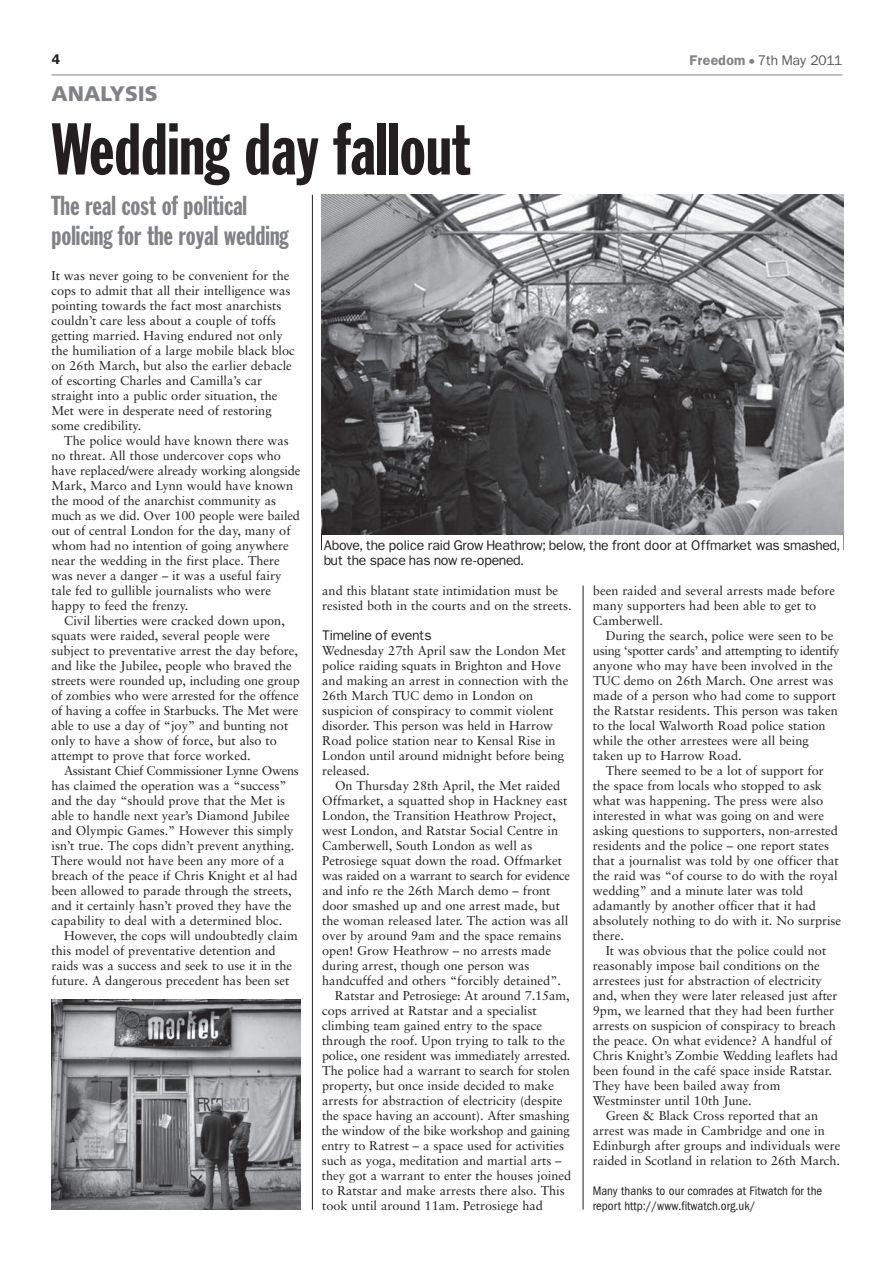
<style>
.page{position:relative;width:894px;height:1264px;background:#fff}
.page>*{position:absolute;margin:0;border:0;box-sizing:border-box;transform-origin:0 0}
.t1{font:72px "Franklin Gothic Extra Cond";color:#231f20}
.t2{font:27px/30px "Franklin Gothic Extra Cond";color:#808285}
.t3{font:900 21px "Frutiger";color:#808285}
.t4{font:12.75px/15px "Sabon";color:#231f20}
.t5{font:condensed 12.75px/15px "Franklin Gothic";color:#231f20}
.t6{font:12.75px "Sabon";letter-spacing:-.02em;color:#231f20}
.t7{font:12px/15px "Franklin";color:#231f20}
.t8{font:12px "Franklin";color:#57585a}
.t9{font:12px "Franklin Demi";color:#231f20}
.s1{font-family:"Franklin Demi";color:#808285}
.s2{color:#808285}
</style>
<div class="page">
<hr style="left:52px;top:75px;width:790px;height:1px;background:#808285">
<hr style="left:312px;top:195px;width:1px;height:1014px;background:#231f20">
<hr style="left:583px;top:586px;width:1px;height:623px;background:#231f20">
<img style="left:322px;top:194px;width:521px;height:341px">
<img style="left:52px;top:999px;width:249px;height:210px">
<p class="t9" style="left:52px;top:53px;width:10px">4</p>
<p class="t8" style="left:689px;top:54px;width:154px"><span class="s1">Freedom</span> <span class="s2">•</span> 7th May 2011</p>
<h3 class="t3" style="left:52px;top:86px;width:108px">ANALYSIS</h3>
<h1 class="t1" style="left:51px;top:123px;width:420px">Wedding day fallout</h1>
<h2 class="t2" style="left:52px;top:192px;width:239px">The real cost of political policing for the royal wedding</h2>
<p class="t4" style="left:51px;top:269px;width:245px">It was never going to be convenient for the cops to admit that all their intelligence was pointing towards the fact most anarchists couldn’t care less about a couple of toffs getting married. Having endured not only the humiliation of a large mobile black bloc on 26th March, but also the earlier debacle of escorting Charles and Camilla’s car straight into a public order situation, the Met were in desperate need of restoring some credibility.</p>
<p class="t4" style="left:51px;top:434px;width:251px;text-indent:13px">The police would have known there was no threat. All those undercover cops who have replaced/were already working alongside Mark, Marco and Lynn would have known the mood of the anarchist community as much as we did. Over 100 people were bailed out of central London for the day, many of whom had no intention of going anywhere near the wedding in the first place. There was never a danger – it was a useful fairy tale fed to gullible journalists who were happy to feed the frenzy.</p>
<p class="t4" style="left:51px;top:614px;width:250px;text-indent:13px">Civil liberties were cracked down upon, squats were raided, several people were subject to preventative arrest the day before, and like the Jubilee, people who braved the streets were rounded up, including one group of zombies who were arrested for the offence of having a coffee in Starbucks. The Met were able to use a day of “joy” and bunting not only to have a show of force, but also to attempt to prove that force worked.</p>
<p class="t4" style="left:51px;top:764px;width:249px;text-indent:13px">Assistant Chief Commissioner Lynne Owens has claimed the operation was a “success” and the day “should prove that the Met is able to handle next year’s Diamond Jubilee and Olympic Games.” However this simply isn’t true. The cops didn’t prevent anything.<br>There would not have been any more of a breach of the peace if Chris Knight et al had been allowed to parade through the streets, and it certainly hasn’t proved they have the capability to deal with a determined bloc.</p>
<p class="t4" style="left:51px;top:929px;width:248px;text-indent:13px">However, the cops will undoubtedly claim this model of preventative detention and raids was a success and seek to use it in the future. A dangerous precedent has been set</p>
<p class="t7" style="left:324px;top:538px;width:517px">Above, the police raid Grow Heathrow; below, the front door at Offmarket was smashed, but the space has now re-opened.</p>
<p class="t4" style="left:322px;top:584px;width:251px">and this blatant state intimidation must be resisted both in the courts and on the streets.</p>
<p class="t7" style="left:322px;top:628px;width:111px">Timeline of events</p>
<p class="t4" style="left:322px;top:644px;width:248px">Wednesday 27th April saw the London Met police raiding squats in Brighton and Hove and making an arrest in connection with the 26th March TUC demo in London on suspicion of conspiracy to commit violent disorder. This person was held in Harrow Road police station near to Kensal Rise in London until around midnight before being released.</p>
<p class="t4" style="left:335px;top:779px;width:227px">On Thursday 28th April, the Met raided</p>
<p class="t4" style="left:322px;top:794px;width:247px">Offmarket, a squatted shop in Hackney east</p>
<p class="t4" style="left:322px;top:809px;width:235px">London, the Transition Heathrow Project,</p>
<p class="t4" style="left:322px;top:824px;width:237px">west London, and Ratstar Social Centre in</p>
<p class="t4" style="left:322px;top:839px;width:212px">Camberwell, South London as well as</p>
<p class="t4" style="left:322px;top:854px;width:241px">Petrosiege squat down the road. Offmarket</p>
<p class="t6" style="left:322px;top:870px;width:250px">was raided on a warrant to search for evidence</p>
<p class="t4" style="left:322px;top:884px;width:230px">and info re the 26th March demo – front</p>
<p class="t4" style="left:322px;top:899px;width:239px">door smashed up and one arrest made, but</p>
<p class="t4" style="left:322px;top:914px;width:248px">the woman released later. The action was all</p>
<p class="t4" style="left:322px;top:929px;width:241px">over by around 9am and the space remains</p>
<p class="t4" style="left:322px;top:944px;width:230px">open! Grow Heathrow – no arrests made</p>
<p class="t4" style="left:322px;top:959px;width:209px">during arrest, though one person was</p>
<p class="t4" style="left:322px;top:974px;width:240px">handcuffed and others “forcibly detained”.</p>
<p class="t4" style="left:335px;top:989px;width:236px">Ratstar and Petrosiege: At around 7.15am,</p>
<p class="t4" style="left:322px;top:1004px;width:216px">cops arrived at Ratstar and a specialist</p>
<p class="t4" style="left:322px;top:1019px;width:222px">climbing team gained entry to the space</p>
<p class="t4" style="left:322px;top:1034px;width:244px">through the roof. Upon trying to talk to the</p>
<p class="t4" style="left:322px;top:1049px;width:250px">police, one resident was immediately arrested.</p>
<p class="t4" style="left:322px;top:1064px;width:249px">The police had a warrant to search for stolen</p>
<p class="t4" style="left:322px;top:1079px;width:233px">property, but once inside decided to make</p>
<p class="t4" style="left:322px;top:1094px;width:242px">arrests for abstraction of electricity (despite</p>
<p class="t4" style="left:322px;top:1109px;width:249px">the space having an account). After smashing</p>
<p class="t4" style="left:322px;top:1124px;width:249px">the window of the bike workshop and gaining</p>
<p class="t4" style="left:322px;top:1139px;width:244px">entry to Ratrest – a space used for activities</p>
<p class="t4" style="left:322px;top:1154px;width:241px">such as yoga, meditation and martial arts –</p>
<p class="t4" style="left:322px;top:1169px;width:251px">they got a warrant to enter the houses joined</p>
<p class="t4" style="left:322px;top:1184px;width:244px">to Ratstar and make arrests there also. This</p>
<p class="t4" style="left:322px;top:1199px;width:222px">took until around 11am. Petrosiege had</p>
<p class="t4" style="left:593px;top:584px;width:244px">been raided and several arrests made before many supporters had been able to get to<br>Camberwell.</p>
<p class="t4" style="left:593px;top:629px;width:248px;text-indent:13px">During the search, police were seen to be using ‘spotter cards’ and attempting to identify anyone who may have been involved in the TUC demo on 26th March. One arrest was made of a person who had come to support the Ratstar residents. This person was taken to the local Walworth Road police station while the other arrestees were all being taken up to Harrow Road.</p>
<p class="t4" style="left:593px;top:764px;width:250px;text-indent:13px">There seemed to be a lot of support for the space from locals who stopped to ask what was happening. The press were also interested in what was going on and were asking questions to supporters, non-arrested residents and the police – one report states that a journalist was told by one officer that the raid was “of course to do with the royal wedding” and a minute later was told adamantly by another officer that it had absolutely nothing to do with it. No surprise there.</p>
<p class="t4" style="left:606px;top:944px;width:222px">It was obvious that the police could not</p>
<p class="t4" style="left:593px;top:959px;width:229px">reasonably impose bail conditions on the</p>
<p class="t4" style="left:593px;top:974px;width:231px">arrestees just for abstraction of electricity</p>
<p class="t4" style="left:593px;top:989px;width:246px">and, when they were later released just after</p>
<p class="t4" style="left:593px;top:1004px;width:243px">9pm, we learned that they had been further</p>
<p class="t4" style="left:593px;top:1019px;width:245px">arrests on suspicion of conspiracy to breach</p>
<p class="t4" style="left:593px;top:1034px;width:241px">the peace. On what evidence? A handful of</p>
<p class="t4" style="left:593px;top:1049px;width:246px">Chris Knight’s Zombie Wedding leaflets had</p>
<p class="t4" style="left:593px;top:1064px;width:241px">been found in the café space inside Ratstar.</p>
<p class="t4" style="left:593px;top:1079px;width:189px">They have been bailed away from</p>
<p class="t4" style="left:593px;top:1094px;width:160px">Westminster until 10th June.</p>
<p class="t4" style="left:606px;top:1109px;width:214px">Green &amp; Black Cross reported that an</p>
<p class="t4" style="left:593px;top:1124px;width:233px">arrest was made in Cambridge and one in</p>
<p class="t4" style="left:593px;top:1139px;width:249px">Edinburgh after groups and individuals were</p>
<p class="t4" style="left:593px;top:1154px;width:249px">raided in Scotland in relation to 26th March.</p>
<p class="t5" style="left:593px;top:1183px;width:231px">Many thanks to our comrades at Fitwatch for the report http://www.fitwatch.org.uk/</p>
</div>
